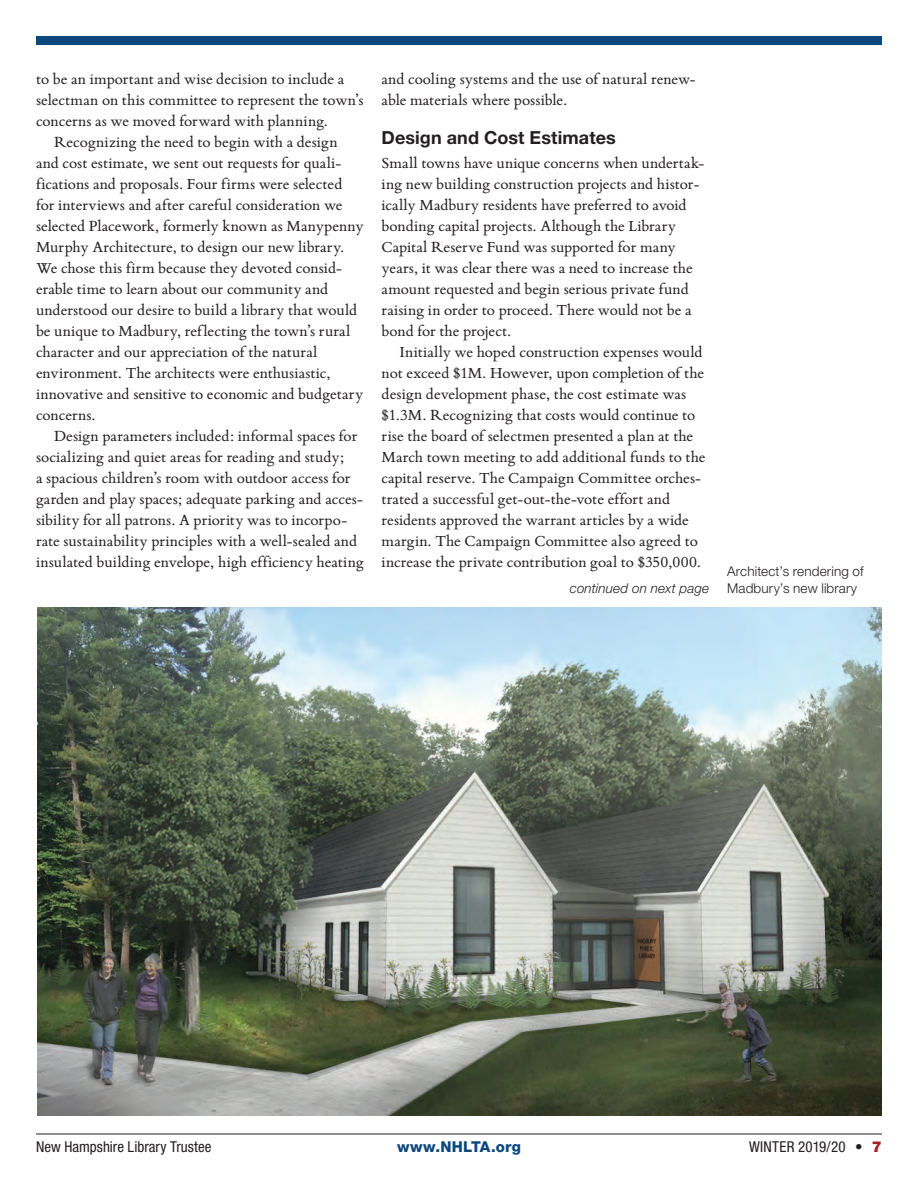
<style>
.page{position:relative;width:918px;height:1188px;background:#fff}
.page>*{position:absolute;margin:0;border:0;box-sizing:border-box;transform-origin:0 0}
.t1{font:700 18px "Helvetica Neue LT Std";letter-spacing:.005em;color:#231f20}
.t2{font:16.5px/21px "Bembo Book MT Std";color:#231f20}
.t3{font:condensed 15px "Helvetica Neue LT Std";letter-spacing:.005em;color:#231f20}
.t4{font:800 15px "Helvetica Neue LT Std";letter-spacing:.02em;color:#0c487e}
.t5{font:300 13.5px/16.5px "Helvetica Neue LT Std";letter-spacing:.01em;color:#231f20}
.t6{font:italic 300 13.5px "Helvetica Neue LT Std";letter-spacing:.01em;color:#231f20}
.s1{font-weight:800;font-stretch:normal}
.s2{font-weight:900;font-stretch:normal;color:#a62023}
</style>
<div class="page">
<div style="left:36px;top:36px;width:846px;height:9px;background:#0c487e"></div>
<hr style="left:36px;top:1134px;width:846px;height:1px;background:#231f20">
<img style="left:37px;top:608px;width:845px;height:508px">
<p class="t2" style="left:36px;top:67px;width:310px">to be an important and wise decision to include a</p>
<p class="t2" style="left:36px;top:88px;width:329px">selectman on this committee to represent the town’s</p>
<p class="t2" style="left:36px;top:109px;width:293px">concerns as we moved forward with planning.</p>
<p class="t2" style="left:54px;top:130px;width:285px">Recognizing the need to begin with a design</p>
<p class="t2" style="left:36px;top:151px;width:307px">and cost estimate, we sent out requests for quali-</p>
<p class="t2" style="left:36px;top:172px;width:308px">fications and proposals. Four firms were selected</p>
<p class="t2" style="left:36px;top:193px;width:308px">for interviews and after careful consideration we</p>
<p class="t2" style="left:36px;top:214px;width:329px">selected Placework, formerly known as Manypenny</p>
<p class="t2" style="left:36px;top:235px;width:310px">Murphy Architecture, to design our new library.</p>
<p class="t2" style="left:36px;top:256px;width:307px">We chose this firm because they devoted consid-</p>
<p class="t2" style="left:36px;top:277px;width:294px">erable time to learn about our community and</p>
<p class="t2" style="left:36px;top:298px;width:323px">understood our desire to build a library that would</p>
<p class="t2" style="left:36px;top:319px;width:316px">be unique to Madbury, reflecting the town’s rural</p>
<p class="t2" style="left:36px;top:340px;width:283px">character and our appreciation of the natural</p>
<p class="t2" style="left:36px;top:361px;width:296px">environment. The architects were enthusiastic,</p>
<p class="t2" style="left:36px;top:382px;width:329px">innovative and sensitive to economic and budgetary</p>
<p class="t2" style="left:36px;top:403px;width:61px">concerns.</p>
<p class="t2" style="left:54px;top:424px;width:305px">Design parameters included: informal spaces for</p>
<p class="t2" style="left:36px;top:445px;width:310px">socializing and quiet areas for reading and study;</p>
<p class="t2" style="left:36px;top:466px;width:316px">a spacious children’s room with outdoor access for</p>
<p class="t2" style="left:36px;top:487px;width:329px">garden and play spaces; adequate parking and acces-</p>
<p class="t2" style="left:36px;top:509px;width:313px">sibility for all patrons. A priority was to incorpo-</p>
<p class="t2" style="left:36px;top:530px;width:323px">rate sustainability principles with a well-sealed and</p>
<p class="t2" style="left:36px;top:551px;width:329px">insulated building envelope, high efficiency heating</p>
<p class="t2" style="left:382px;top:68px;width:316px">and cooling systems and the use of natural renew&shy;able materials where possible.</p>
<p class="t1" style="left:382px;top:126px;width:236px">Design and Cost Estimates</p>
<p class="t2" style="left:382px;top:151px;width:324px">Small towns have unique concerns when undertak&shy;ing new building construction projects and histor&shy;ically Madbury residents have preferred to avoid bonding capital projects. Although the Library Capital Reserve Fund was supported for many years, it was clear there was a need to increase the amount requested and begin serious private fund raising in order to proceed. There would not be a bond for the project.</p>
<p class="t2" style="left:382px;top:340px;width:325px;text-indent:18px">Initially we hoped construction expenses would not exceed $1M. However, upon completion of the design development phase, the cost estimate was $1.3M. Recognizing that costs would continue to rise the board of selectmen presented a plan at the March town meeting to add additional funds to the capital reserve. The Campaign Committee orches&shy;trated a successful get-out-the-vote effort and residents approved the warrant articles by a wide margin. The Campaign Committee also agreed to increase the private contribution goal to $350,000.</p>
<p class="t6" style="left:570px;top:580px;width:141px">continued on next page</p>
<p class="t5" style="left:727px;top:563px;width:138px">Architect’s rendering of<br>Madbury’s new library</p>
<p class="t3" style="left:36px;top:1138px;width:177px">New Hampshire Library Trustee</p>
<p class="t4" style="left:397px;top:1138px;width:125px">www.NHLTA.org</p>
<p class="t3" style="left:749px;top:1138px;width:134px">WINTER 2019/20 <span class="s1">•</span> <span class="s2">7</span></p>
</div>
